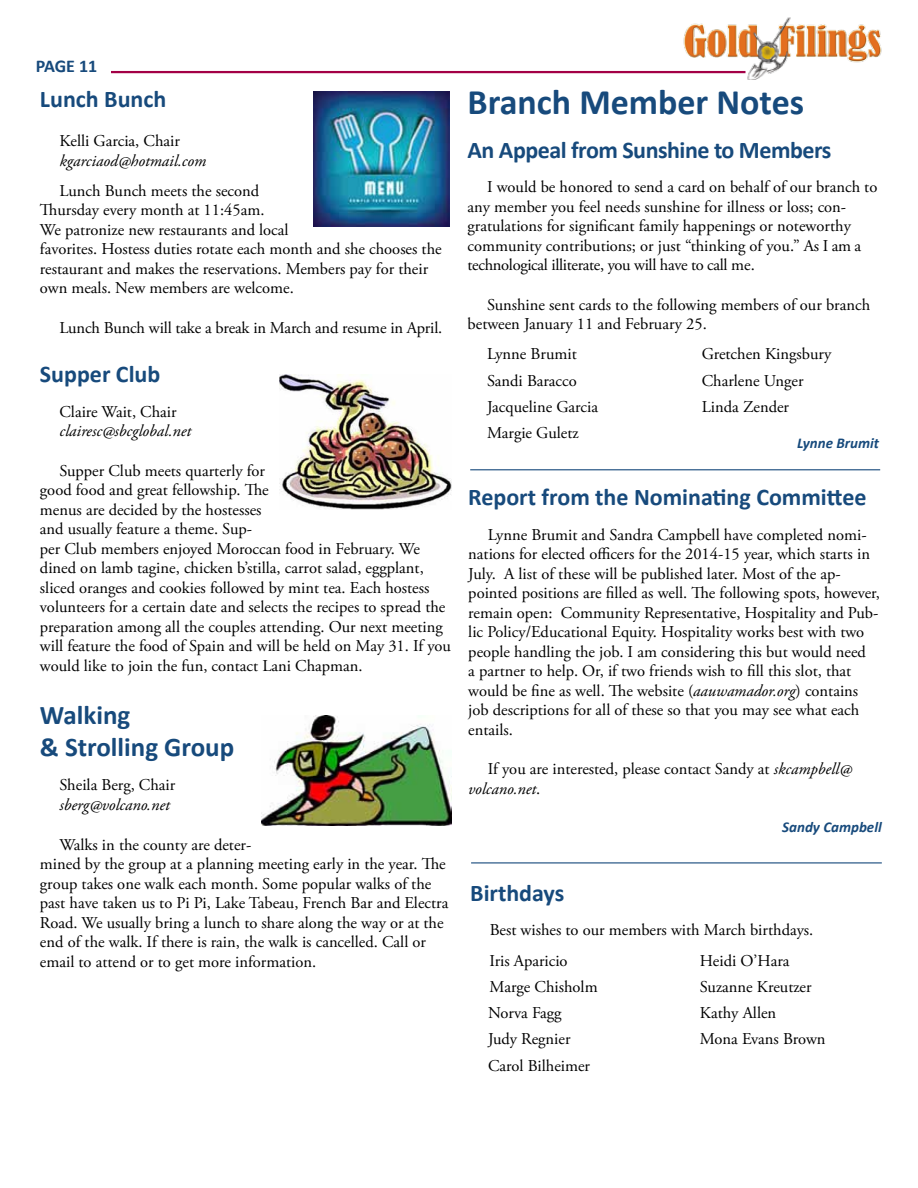
<style>
.page{position:relative;width:918px;height:1188px;background:#fff}
.page>*{position:absolute;margin:0;border:0;box-sizing:border-box;transform-origin:0 0}
.t1{font:700 36px "Calibri";color:#174a7c}
.t2{font:700 27px/32.4px "Calibri";color:#174a7c}
.t3{font:700 24px "Calibri";color:#174a7c}
.t4{font:700 24px "Calibri";letter-spacing:-.02em;color:#174a7c}
.t5{font:700 18px "Calibri";letter-spacing:-.005em;color:#174a7c}
.t6{font:16.5px/19.5px "Adobe Garamond Pro";color:#000}
.t7{font:italic 16.5px "Adobe Garamond Pro";color:#000}
.t8{font:italic 700 15px "Calibri";color:#174a7c}
.s1{font-style:italic}
</style>
<div class="page">
<img style="left:663px;top:17px;width:219px;height:62px">
<hr style="left:111px;top:71px;width:635px;height:2px;background:#a30046">
<hr style="left:471px;top:862px;width:411px;height:1px;background:#174a7c">
<img style="left:314px;top:92px;width:136px;height:135px">
<img style="left:280px;top:374px;width:171px;height:136px">
<img style="left:262px;top:716px;width:189px;height:110px">
<hr style="left:470px;top:469px;width:410px;height:1px;background:#174a7c">
<p class="t5" style="left:36px;top:55px;width:63px">PAGE 11</p>
<h3 class="t3" style="left:40px;top:83px;width:128px">Lunch Bunch</h3>
<p class="t6" style="left:59px;top:132px;width:122px">Kelli Garcia, Chair</p>
<p class="t7" style="left:59px;top:151px;width:148px">kgarciaod@hotmail.com</p>
<p class="t6" style="left:40px;top:181px;width:403px;text-indent:20px">Lunch Bunch meets the second<br>Thursday every month at 11:45am.<br>We patronize new restaurants and local<br>favorites. Hostess duties rotate each month and she chooses the restaurant and makes the reservations. Members pay for their own meals. New members are welcome.</p>
<p class="t6" style="left:59px;top:319px;width:384px">Lunch Bunch will take a break in March and resume in April.</p>
<h3 class="t3" style="left:40px;top:359px;width:122px">Supper Club</h3>
<p class="t6" style="left:59px;top:402px;width:119px">Claire Wait, Chair</p>
<p class="t7" style="left:59px;top:421px;width:133px">clairesc@sbcglobal.net</p>
<p class="t6" style="left:40px;top:461px;width:413px;text-indent:20px">Supper Club meets quarterly for<br>good food and great fellowship. The<br>menus are decided by the hostesses<br>and usually feature a theme. Sup-<br>per Club members enjoyed Moroccan food in February. We dined on lamb tagine, chicken b’stilla, carrot salad, eggplant, sliced oranges and cookies followed by mint tea. Each hostess volunteers for a certain date and selects the recipes to spread the preparation among all the couples attending. Our next meeting will feature the food of Spain and will be held on May 31. If you would like to join the fun, contact Lani Chapman.</p>
<h2 class="t2" style="left:40px;top:698px;width:196px">Walking<br>&amp; Strolling Group</h2>
<p class="t6" style="left:59px;top:776px;width:117px">Sheila Berg, Chair</p>
<p class="t7" style="left:59px;top:795px;width:112px">sberg@volcano.net</p>
<p class="t6" style="left:40px;top:835px;width:410px;text-indent:20px">Walks in the county are deter-<br>mined by the group at a planning meeting early in the year. The group takes one walk each month. Some popular walks of the past have taken us to Pi Pi, Lake Tabeau, French Bar and Electra Road. We usually bring a lunch to share along the way or at the end of the walk. If there is rain, the walk is cancelled. Call or email to attend or to get more information.</p>
<h1 class="t1" style="left:468px;top:79px;width:338px">Branch Member Notes</h1>
<h3 class="t4" style="left:468px;top:134px;width:365px">An Appeal from Sunshine to Members</h3>
<p class="t6" style="left:468px;top:178px;width:411px;text-indent:20px">I would be honored to send a card on behalf of our branch to any member you feel needs sunshine for illness or loss; con&shy;gratulations for significant family happenings or noteworthy community contributions; or just “thinking of you.” As I am a technological illiterate, you will have to call me.</p>
<p class="t6" style="left:468px;top:295px;width:404px;text-indent:20px">Sunshine sent cards to the following members of our branch between January 11 and February 25.</p>
<p class="t6" style="left:487px;top:342px;width:113px;line-height:26.2px">Lynne Brumit<br>Sandi Baracco<br>Jacqueline Garcia<br>Margie Guletz</p>
<p class="t6" style="left:702px;top:342px;width:131px;line-height:26.2px">Gretchen Kingsbury<br>Charlene Unger<br>Linda Zender</p>
<p class="t8" style="left:797px;top:433px;width:83px">Lynne Brumit</p>
<h3 class="t3" style="left:468px;top:482px;width:400px">Report from the Nominating Committee</h3>
<p class="t6" style="left:468px;top:525px;width:413px;text-indent:20px">Lynne Brumit and Sandra Campbell have completed nomi&shy;nations for elected officers for the 2014-15 year, which starts in July. A list of these will be published later. Most of the ap&shy;pointed positions are filled as well. The following spots, however, remain open: Community Representative, Hospitality and Pub&shy;lic Policy/Educational Equity. Hospitality works best with two people handling the job. I am considering this but would need<br>a partner to help. Or, if two friends wish to fill this slot, that would be fine as well. The website (<span class="s1">aauwamador.org</span>) contains job descriptions for all of these so that you may see what each entails.</p>
<p class="t6" style="left:468px;top:760px;width:385px;text-indent:20px">If you are interested, please contact Sandy at <span class="s1">skcampbell@ volcano.net</span>.</p>
<p class="t8" style="left:782px;top:818px;width:101px">Sandy Campbell</p>
<h3 class="t3" style="left:470px;top:877px;width:96px">Birthdays</h3>
<p class="t6" style="left:490px;top:915px;width:325px;line-height:30.6px">Best wishes to our members with March birthdays.<br>Iris Aparicio</p>
<p class="t6" style="left:488px;top:974px;width:111px;line-height:26.2px">Marge Chisholm<br>Norva Fagg<br>Judy Regnier<br>Carol Bilheimer</p>
<p class="t6" style="left:700px;top:948px;width:127px;line-height:26.2px">Heidi O’Hara<br>Suzanne Kreutzer<br>Kathy Allen<br>Mona Evans Brown</p>
</div>
